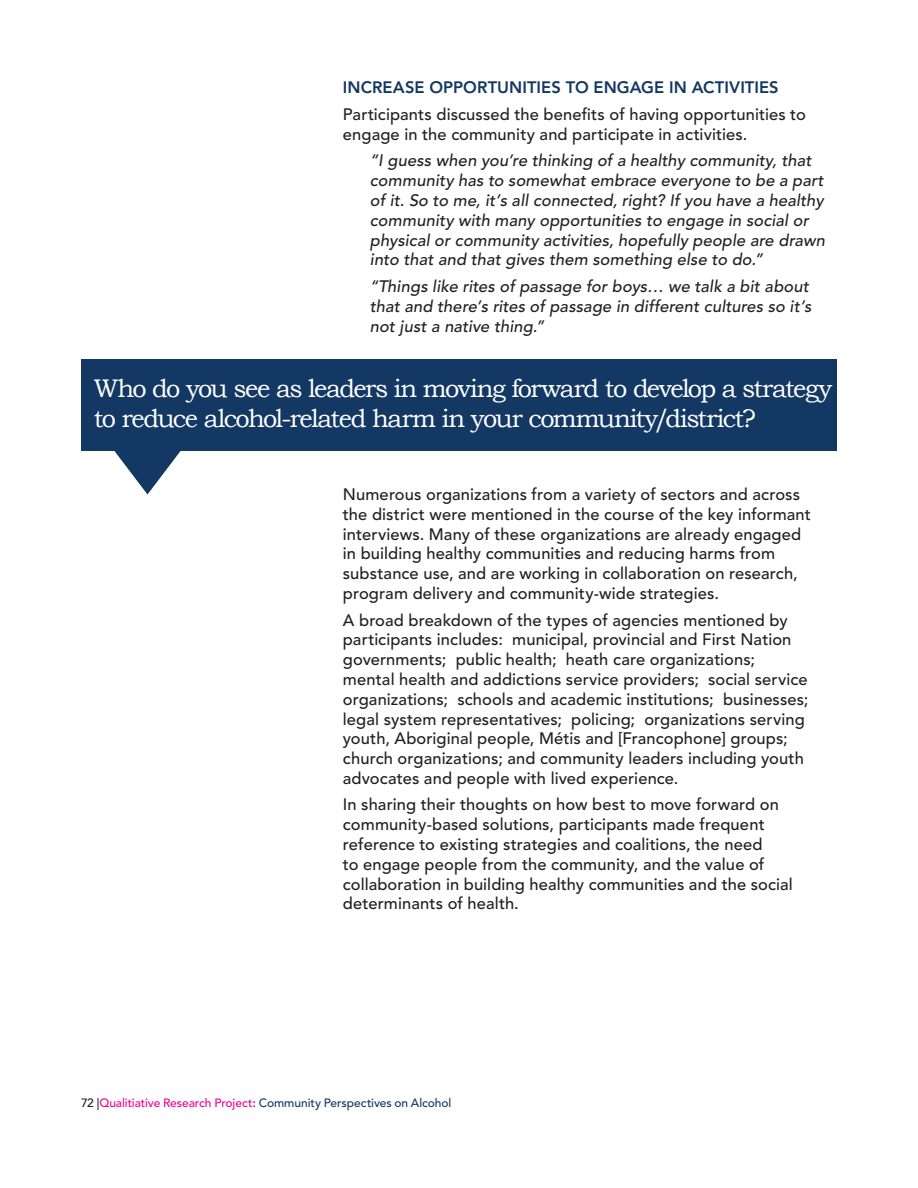
<style>
.page{position:relative;width:918px;height:1188px;background:#fff}
.page>*{position:absolute;margin:0;border:0;box-sizing:border-box;transform-origin:0 0}
.t1{font:25.5px/30.6px "Bookman Old Style";letter-spacing:-.06em;color:#fff}
.t2{font:500 16.5px/19.8px "Avenir LT Std";letter-spacing:.005em;color:#231f20}
.t3{font:italic 500 16.5px/19.8px "Avenir LT Std";letter-spacing:.01em;color:#231f20}
.t4{font:800 16.5px "Avenir LT Std";letter-spacing:.005em;color:#133863}
.t5{font:500 12px "Avenir LT Std";letter-spacing:-.005em;color:#133863}
.s1{color:#231f20}
.s2{color:#ed028c}
.s3{font-weight:800;color:#ed028c}
</style>
<div class="page">
<div style="left:81px;top:360px;width:756px;height:91px;background:#133863"></div>
<svg style="left:114px;top:451px;width:67px;height:43px"></svg>
<p class="t4" style="left:343px;top:78px;width:99px">INCREASE OPPORTU</p>
<p class="t4" style="left:509px;top:78px;width:271px">NITI ES TO ENGAGE IN ACTIVITI ES</p>
<p class="t2" style="left:343px;top:105px;width:465px">Participants discussed the benefits of having opportunities to engage in the community and participate in activities.</p>
<p class="t3" style="left:370px;top:151px;width:457px">“I guess when you’re thinking of a healthy community, that community has to somewhat embrace everyone to be a part of it. So to me, it’s all connected, right? If you have a healthy community with many opportunities to engage in social or physical or community activities, hopefully people are drawn into that and that gives them something else to do.”</p>
<p class="t3" style="left:370px;top:277px;width:443px">“Things like rites of passage for boys… we talk a bit about that and there’s rites of passage in different cultures so it’s not just a native thing.”</p>
<h1 class="t1" style="left:94px;top:373px;width:740px">Who do you see as leaders in moving forward to develop a strategy to reduce alcohol-related harm in your community/district?</h1>
<p class="t2" style="left:343px;top:485px;width:470px">Numerous organizations from a variety of sectors and across the district were mentioned in the course of the key informant interviews. Many of these organizations are already engaged in building healthy communities and reducing harms from substance use, and are working in collaboration on research, program delivery and community-wide strategies.</p>
<p class="t2" style="left:343px;top:610px;width:467px">A broad breakdown of the types of agencies mentioned by participants includes: municipal, provincial and First Nation governments; public health; heath care organizations; mental health and addictions service providers; social service organizations; schools and academic institutions; businesses; legal system representatives; policing; organizations serving youth, Aboriginal people, Métis and [Francophone] groups; church organizations; and community leaders including youth advocates and people with lived experience.</p>
<p class="t2" style="left:343px;top:795px;width:451px">In sharing their thoughts on how best to move forward on community-based solutions, participants made frequent reference to existing strategies and coalitions, the need<br>to engage people from the community, and the value of collaboration in building healthy communities and the social determinants of health.</p>
<p class="t5" style="left:81px;top:1096px;width:372px"><span class="s1">72 |</span><span class="s2">Qualitiative Research Project</span><span class="s3">:</span> Community Perspectives on Alcohol</p>
</div>
